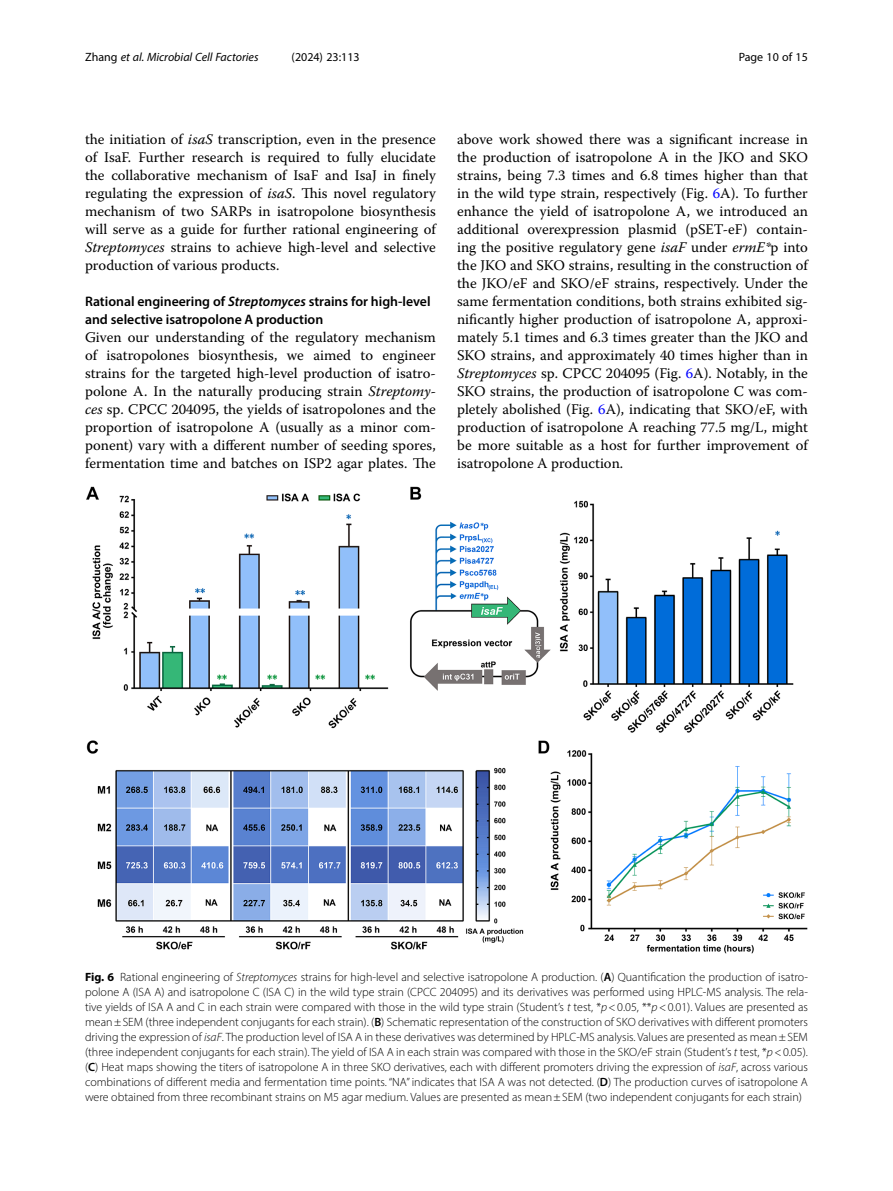
<style>
.page{position:relative;width:893px;height:1191px;background:#fff}
.page>*{position:absolute;margin:0;border:0;box-sizing:border-box;transform-origin:0 0}
.Body_Text{font:14.7px/18px "Warnock Pro";color:#000;text-align:justify}
.Body_Text_Indent{font:14.7px/18px "Warnock Pro";color:#000;text-align:justify}
.Head_2{font:600 13.8px/18px "Myriad Pro";color:#000}
.Figure_Caption{font:300 12px/15px "Myriad Pro";color:#000;text-align:justify}
.t1{font:italic 12px "Myriad Pro";color:#000}
.t2{font:12px "Myriad Pro";color:#000}
.s1{font-style:normal}
.s2{font-style:italic}
.s3{color:#00f}
.s4{font-weight:700}
.s5{font-weight:600}
</style>
<div class="page">
<img style="left:86px;top:486px;width:722px;height:468px">
<p class="t1" style="left:85px;top:50px;width:175px"><span class="s1">Zhang</span> et al. Microbial Cell Factories</p>
<p class="t2" style="left:292px;top:50px;width:70px">(2024) 23:113</p>
<p class="t2" style="left:739px;top:50px;width:71px">Page 10 of 15</p>
<p class="Body_Text_Indent" style="left:85px;top:130px;width:352px">the initiation of <span class="s2">isaS</span> transcription, even in the presence of IsaF. Further research is required to fully elucidate the collaborative mechanism of IsaF and IsaJ in finely regulating the expression of <span class="s2">isaS</span>. This novel regulatory mechanism of two SARPs in isatropolone biosynthesis will serve as a guide for further rational engineering of <span class="s2">Streptomyces</span> strains to achieve high-level and selective production of various products.</p>
<p class="Head_2" style="left:85px;top:292px;width:347px">Rational engineering of <span class="s2">Streptomyces</span> strains for high-level and selective isatropolone A production</p>
<p class="Body_Text" style="left:85px;top:328px;width:352px">Given our understanding of the regulatory mechanism of isatropolones biosynthesis, we aimed to engineer strains for the targeted high-level production of isatro&shy;polone A. In the naturally producing strain <span class="s2">Streptomy&shy;ces</span> sp. CPCC 204095, the yields of isatropolones and the proportion of isatropolone A (usually as a minor com&shy;ponent) vary with a different number of seeding spores, fermentation time and batches on ISP2 agar plates. The</p>
<p class="Body_Text" style="left:457px;top:130px;width:352px">above work showed there was a significant increase in the production of isatropolone A in the JKO and SKO strains, being 7.3 times and 6.8 times higher than that in the wild type strain, respectively (Fig. <span class="s3">6</span>A). To further enhance the yield of isatropolone A, we introduced an additional overexpression plasmid (pSET-eF) contain&shy;ing the positive regulatory gene <span class="s2">isaF</span> under <span class="s2">ermE*</span>p into the JKO and SKO strains, resulting in the construction of the JKO/eF and SKO/eF strains, respectively. Under the same fermentation conditions, both strains exhibited sig&shy;nificantly higher production of isatropolone A, approxi&shy;mately 5.1 times and 6.3 times greater than the JKO and SKO strains, and approximately 40 times higher than in <span class="s2">Streptomyces</span> sp. CPCC 204095 (Fig. <span class="s3">6</span>A). Notably, in the SKO strains, the production of isatropolone C was com&shy;pletely abolished (Fig. <span class="s3">6</span>A), indicating that SKO/eF, with production of isatropolone A reaching 77.5 mg/L, might be more suitable as a host for further improvement of isatropolone A production.</p>
<p class="Figure_Caption" style="left:85px;top:969px;width:724px"><span class="s4">Fig. 6</span> Rational engineering of <span class="s2">Streptomyces</span> strains for high-level and selective isatropolone A production. (<span class="s5">A</span>) Quantification the production of isatro&shy;polone A (ISA A) and isatropolone C (ISA C) in the wild type strain (CPCC 204095) and its derivatives was performed using HPLC-MS analysis. The rela&shy;tive yields of ISA A and C in each strain were compared with those in the wild type strain (Student’s <span class="s2">t</span> test, *<span class="s2">p</span>&lt;0.05, **<span class="s2">p</span>&lt;0.01). Values are presented as mean±SEM (three independent conjugants for each strain). (<span class="s5">B</span>) Schematic representation of the construction of SKO derivatives with different promoters driving the expression of <span class="s2">isaF</span>. The production level of ISA A in these derivatives was determined by HPLC-MS analysis. Values are presented as mean±SEM (three independent conjugants for each strain). The yield of ISA A in each strain was compared with those in the SKO/eF strain (Student’s <span class="s2">t</span> test, *<span class="s2">p</span>&lt;0.05). (<span class="s5">C</span>) Heat maps showing the titers of isatropolone A in three SKO derivatives, each with different promoters driving the expression of <span class="s2">isaF</span>, across various combinations of different media and fermentation time points. “NA” indicates that ISA A was not detected. (<span class="s5">D</span>) The production curves of isatropolone A were obtained from three recombinant strains on M5 agar medium. Values are presented as mean±SEM (two independent conjugants for each strain)</p>
</div>
